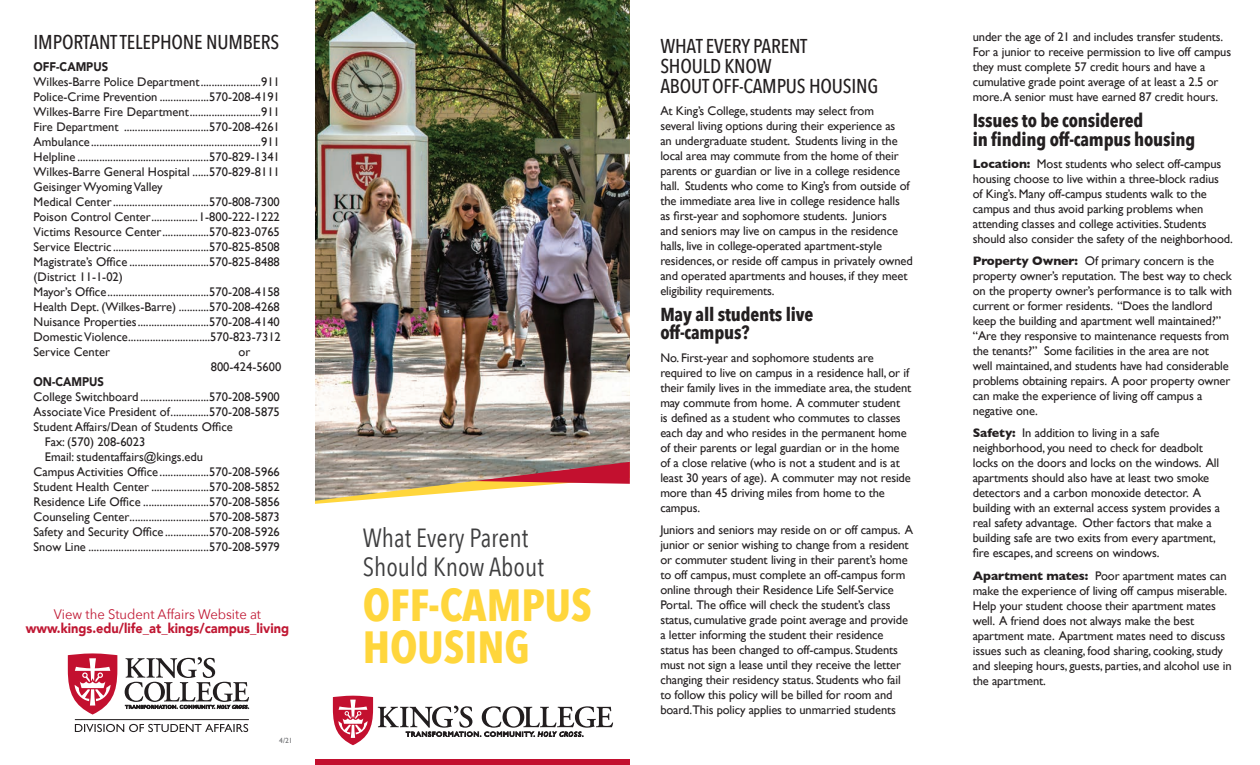
<style>
.page{position:relative;width:1260px;height:765px;background:#fff}
.page>*{position:absolute;margin:0;border:0;box-sizing:border-box;transform-origin:0 0}
.t1{font:700 45px/41.2px "Avenir Next Condensed";color:#ffd63c}
.t2{font:26.25px/28.8px "Avenir Next Condensed";color:#3e3e3f}
.parents_body{font:500 20px/20px "Avenir Next Condensed";letter-spacing:-.01em;color:#231f20}
.parents_body-2{font:700 18.75px/18.8px "Avenir Next Condensed";letter-spacing:-.01em;color:#231f20}
.t3{font:900 13.75px "Avenir";color:#c01833;scale:.93 1}
.t4{font:13.75px "Avenir Next";color:#c01833;scale:.95 1}
.parents_body-3{font:12.5px/15px "Gill Sans";letter-spacing:-.01em;color:#231f20}
.t5{font:900 12.5px "Avenir";color:#231f20;scale:.9 1}
.parents_sub{font:7.5px "Gill Sans";color:#6c6d70}
.s1{font-weight:700}
</style>
<div class="page">
<img style="left:315px;top:0;width:315px;height:501px">
<svg style="left:333px;top:696px;width:280px;height:49px"></svg>
<div style="left:315px;top:759px;width:315px;height:6px;background:#c3102f"></div>
<svg style="left:68px;top:653px;width:49px;height:62px"></svg>
<svg style="left:125px;top:657px;width:124px;height:52px"></svg>
<hr style="left:75px;top:719px;width:174px;height:1px;background:#231f20">
<svg style="left:75px;top:724px;width:173px;height:8px"></svg>
<p class="parents_body" style="left:34px;top:32px;width:247px">IMPORTANT TELEPHONE NUMBERS</p>
<p class="t5" style="left:34px;top:56px;width:84px">OFF-CAMPUS</p>
<p class="parents_body-3" style="left:34px;top:74px;width:248px">Wilkes-Barre Police Department......................911</p>
<p class="parents_body-3" style="left:34px;top:89px;width:248px">Police-Crime Prevention ..................570-208-4191</p>
<p class="parents_body-3" style="left:34px;top:104px;width:248px">Wilkes-Barre Fire Department..........................911</p>
<p class="parents_body-3" style="left:34px;top:119px;width:248px">Fire Department ...............................570-208-4261</p>
<p class="parents_body-3" style="left:34px;top:134px;width:248px">Ambulance..............................................................911</p>
<p class="parents_body-3" style="left:34px;top:149px;width:248px">Helpline ................................................570-829-1341</p>
<p class="parents_body-3" style="left:34px;top:164px;width:248px">Wilkes-Barre General Hospital ......570-829-8111</p>
<p class="parents_body-3" style="left:34px;top:179px;width:248px">Geisinger Wyoming Valley<br>Medical Center...................................570-808-7300<br>Poison Control Center.................1-800-222-1222</p>
<p class="parents_body-3" style="left:34px;top:224px;width:248px">Victims Resource Center.................570-823-0765</p>
<p class="parents_body-3" style="left:34px;top:239px;width:248px">Service Electric ...................................570-825-8508</p>
<p class="parents_body-3" style="left:34px;top:254px;width:248px">Magistrate’s Office .............................570-825-8488 (District 11-1-02)</p>
<p class="parents_body-3" style="left:34px;top:284px;width:248px">Mayor’s Office.....................................570-208-4158</p>
<p class="parents_body-3" style="left:34px;top:299px;width:248px">Health Dept. (Wilkes-Barre) ...........570-208-4268</p>
<p class="parents_body-3" style="left:34px;top:314px;width:248px">Nuisance Properties..........................570-208-4140</p>
<p class="parents_body-3" style="left:34px;top:329px;width:249px">Domestic Violence..............................570-823-7312</p>
<p class="parents_body-3" style="left:34px;top:344px;width:78px">Service Center</p>
<p class="parents_body-3" style="left:239px;top:344px;width:13px">or</p>
<p class="parents_body-3" style="left:211px;top:359px;width:72px">800-424-5600</p>
<p class="t5" style="left:34px;top:371px;width:80px">ON-CAMPUS</p>
<p class="parents_body-3" style="left:34px;top:389px;width:248px">College Switchboard .........................570-208-5900</p>
<p class="parents_body-3" style="left:34px;top:404px;width:248px">Associate Vice President of..............570-208-5875</p>
<p class="parents_body-3" style="left:34px;top:419px;width:201px">Student Affairs/Dean of Students Office</p>
<p class="parents_body-3" style="left:45px;top:434px;width:102px">Fax: (570) 208-6023</p>
<p class="parents_body-3" style="left:45px;top:449px;width:160px">Email: studentaffairs@kings.edu</p>
<p class="parents_body-3" style="left:34px;top:464px;width:248px">Campus Activities Office..................570-208-5966</p>
<p class="parents_body-3" style="left:34px;top:479px;width:248px">Student Health Center .....................570-208-5852</p>
<p class="parents_body-3" style="left:34px;top:494px;width:248px">Residence Life Office ........................570-208-5856</p>
<p class="parents_body-3" style="left:34px;top:509px;width:248px">Counseling Center.............................570-208-5873</p>
<p class="parents_body-3" style="left:34px;top:524px;width:248px">Safety and Security Office ................570-208-5926</p>
<p class="parents_body-3" style="left:34px;top:539px;width:248px">Snow Line ............................................570-208-5979</p>
<p class="t4" style="left:54px;top:602px;width:220px">View the Student Affairs Website at</p>
<p class="t3" style="left:26px;top:616px;width:284px">www.kings.edu/life_at_kings/campus_living</p>
<p class="parents_sub" style="left:279px;top:736px;width:15px">4/21</p>
<p class="t2" style="left:363px;top:522px;width:183px">What Every Parent<br>Should Know About</p>
<p class="t1" style="left:363px;top:585px;width:231px">OFF-CAMPUS<br>HOUSING</p>
<p class="parents_body" style="left:660px;top:35px;width:219px">WHAT EVERY PARENT<br>SHOULD KNOW<br>ABOUT OFF-CAMPUS HOUSING</p>
<p class="parents_body-3" style="left:660px;top:103px;width:254px">At King’s College, students may select from<br>several living options during their experience as<br>an undergraduate student. Students living in the local area may commute from the home of their parents or guardian or live in a college residence hall. Students who come to King’s from outside of the immediate area live in college residence halls as first-year and sophomore students. Juniors<br>and seniors may live on campus in the residence halls, live in college-operated apartment-style residences, or reside off campus in privately owned and operated apartments and houses, if they meet eligibility requirements.</p>
<p class="parents_body-2" style="left:660px;top:305px;width:154px">May all students live off-campus?</p>
<p class="parents_body-3" style="left:660px;top:350px;width:253px">No. First-year and sophomore students are required to live on campus in a residence hall, or if their family lives in the immediate area, the student may commute from home. A commuter student<br>is defined as a student who commutes to classes each day and who resides in the permanent home of their parents or legal guardian or in the home of a close relative (who is not a student and is at least 30 years of age). A commuter may not reside more than 45 driving miles from home to the campus.</p>
<p class="parents_body-3" style="left:660px;top:522px;width:254px">Juniors and seniors may reside on or off campus. A junior or senior wishing to change from a resident or commuter student living in their parent’s home to off campus, must complete an off-campus form online through their Residence Life Self-Service Portal. The office will check the student’s class status, cumulative grade point average and provide a letter informing the student their residence status has been changed to off-campus. Students must not sign a lease until they receive the letter changing their residency status. Students who fail to follow this policy will be billed for room and board.This policy applies to unmarried students</p>
<p class="parents_body-3" style="left:973px;top:29px;width:260px">under the age of 21 and includes transfer students.<br>For a junior to receive permission to live off campus they must complete 57 credit hours and have a cumulative grade point average of at least a 2.5 or more.A senior must have earned 87 credit hours.</p>
<p class="parents_body-2" style="left:973px;top:111px;width:224px">Issues to be considered<br>in finding off-campus housing</p>
<p class="parents_body-3" style="left:973px;top:156px;width:261px"><span class="s1">Location:</span> Most students who select off-campus housing choose to live within a three-block radius<br>of King’s. Many off-campus students walk to the campus and thus avoid parking problems when attending classes and college activities. Students should also consider the safety of the neighborhood.</p>
<p class="parents_body-3" style="left:973px;top:253px;width:261px"><span class="s1">Property Owner:</span> Of primary concern is the property owner’s reputation. The best way to check on the property owner’s performance is to talk with current or former residents. “Does the landlord keep the building and apartment well maintained?” “Are they responsive to maintenance requests from the tenants?” Some facilities in the area are not<br>well maintained, and students have had considerable problems obtaining repairs. A poor property owner can make the experience of living off campus a negative one.</p>
<p class="parents_body-3" style="left:973px;top:426px;width:249px"><span class="s1">Safety:</span> In addition to living in a safe neighborhood, you need to check for deadbolt locks on the doors and locks on the windows. All apartments should also have at least two smoke detectors and a carbon monoxide detector. A building with an external access system provides a real safety advantage. Other factors that make a building safe are two exits from every apartment, fire escapes, and screens on windows.</p>
<p class="parents_body-3" style="left:973px;top:568px;width:260px"><span class="s1">Apartment mates:</span> Poor apartment mates can make the experience of living off campus miserable.<br>Help your student choose their apartment mates well. A friend does not always make the best apartment mate. Apartment mates need to discuss issues such as cleaning, food sharing, cooking, study and sleeping hours, guests, parties, and alcohol use in the apartment.</p>
</div>
